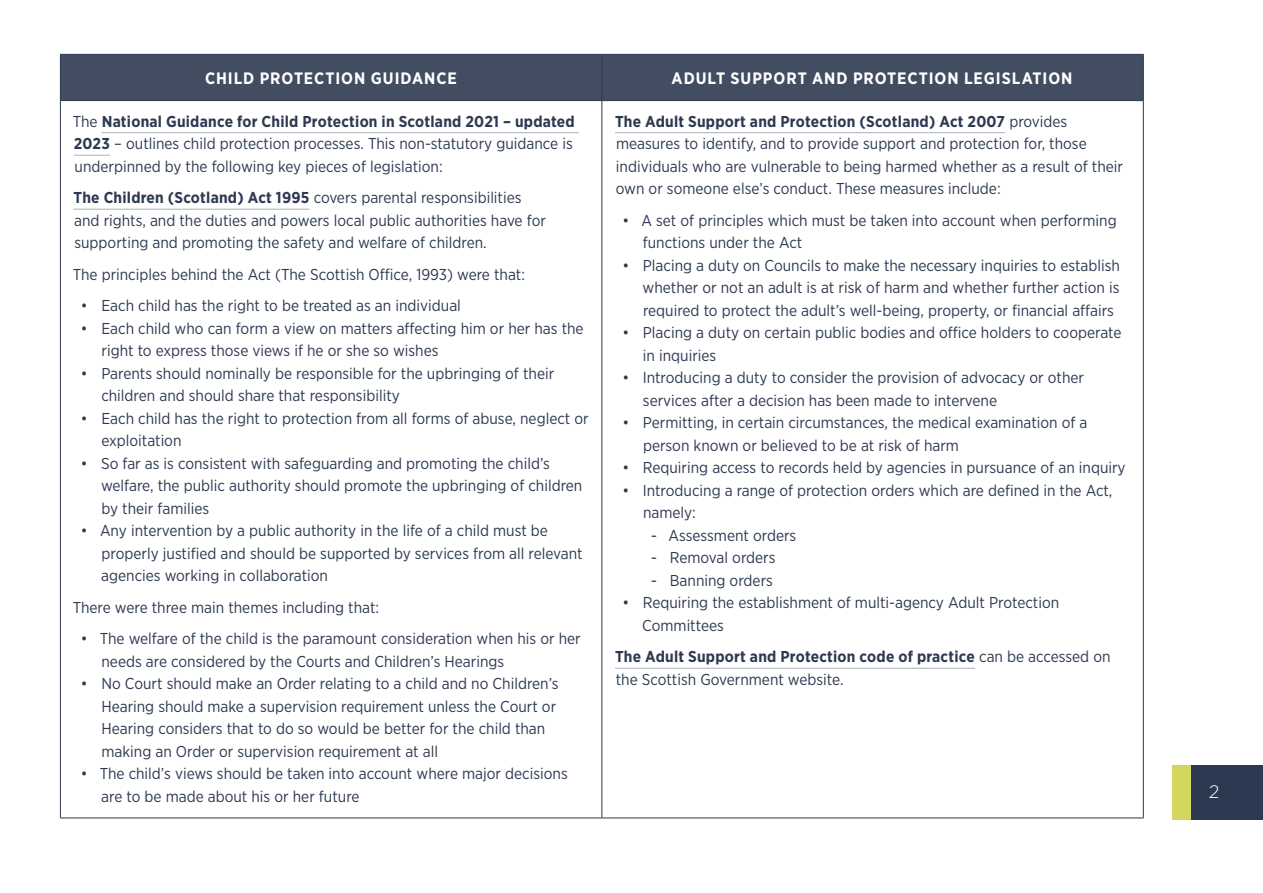
<style>
.page{position:relative;width:1263px;height:893px;background:#fff}
.page>*{position:absolute;margin:0;border:0;box-sizing:border-box;transform-origin:0 0}
.t1{font:300 18px "Gotham";color:#fff}
.Table_Heading_Primary{font:700 16.5px "Gotham Narrow";letter-spacing:.055em;color:#fff}
.Table_Data{font:15.75px/22.5px "Gotham Narrow";color:#2d3951}
.s1{font-weight:700}
.s2{font-family:"Gotham"}
</style>
<div class="page">
<div style="left:1191px;top:765px;width:72px;height:54px;background:#2d3951"></div>
<div style="left:1173px;top:765px;width:18px;height:54px;background:#d3d55c"></div>
<div style="left:61px;top:55px;width:1082px;height:45px;background:#424d62"></div>
<hr style="left:601px;top:55px;width:1px;height:45px;background:#2d3951">
<hr style="left:60px;top:54px;width:542px;height:1px;background:#2d3951">
<hr style="left:60px;top:55px;width:1px;height:45px;background:#2d3951">
<hr style="left:602px;top:54px;width:542px;height:1px;background:#2d3951">
<hr style="left:1143px;top:55px;width:1px;height:45px;background:#2d3951">
<hr style="left:60px;top:100px;width:542px;height:1px;background:#2d3951">
<hr style="left:602px;top:100px;width:542px;height:1px;background:#2d3951">
<hr style="left:60px;top:101px;width:1px;height:717px;background:#2d3951">
<hr style="left:60px;top:818px;width:542px;height:1px;background:#2d3951">
<hr style="left:601px;top:101px;width:1px;height:717px;background:#2d3951">
<hr style="left:1143px;top:101px;width:1px;height:717px;background:#2d3951">
<hr style="left:602px;top:818px;width:542px;height:1px;background:#2d3951">
<hr style="left:102px;top:132px;width:477px;height:1px;background:#abb0b9">
<hr style="left:74px;top:155px;width:36px;height:1px;background:#abb0b9">
<hr style="left:74px;top:209px;width:236px;height:1px;background:#abb0b9">
<hr style="left:615px;top:132px;width:390px;height:1px;background:#abb0b9">
<hr style="left:615px;top:668px;width:360px;height:1px;background:#abb0b9">
<p class="Table_Heading_Primary" style="left:205px;top:68px;width:253px">CHILD PROTECTION GUIDANCE</p>
<p class="Table_Heading_Primary" style="left:672px;top:68px;width:402px">ADULT SUPPORT AND PROTECTION LEGISLATION</p>
<p class="Table_Data" style="left:73px;top:110px;width:504px">The <span class="s1">National Guidance for Child Protection in Scotland 2021 – updated<br>2023</span> – outlines child protection processes. This non-statutory guidance is underpinned by the following key pieces of legislation:</p>
<p class="Table_Data" style="left:74px;top:186px;width:474px"><span class="s1">The Children (Scotland) Act 1995</span> covers parental responsibilities and rights, and the duties and powers local public authorities have for supporting and promoting the safety and welfare of children.</p>
<p class="Table_Data" style="left:73px;top:263px;width:454px">The principles behind the Act (The Scottish Office, 1993) were that:</p>
<p class="Table_Data" style="left:81px;top:294px;width:381px">• Each child has the right to be treated as an individual</p>
<p class="Table_Data" style="left:102px;top:317px;width:484px;text-indent:-21px">• Each child who can form a view on matters affecting him or her has the right to express those views if he or she so wishes</p>
<p class="Table_Data" style="left:101px;top:362px;width:454px;text-indent:-20px">• Parents should nominally be responsible for the upbringing of their children and should share that responsibility</p>
<p class="Table_Data" style="left:101px;top:407px;width:489px;text-indent:-20px">• Each child has the right to protection from all forms of abuse, neglect or exploitation</p>
<p class="Table_Data" style="left:101px;top:452px;width:483px;text-indent:-20px">• So far as is consistent with safeguarding and promoting the child’s welfare, the public authority should promote the upbringing of children by their families</p>
<p class="Table_Data" style="left:101px;top:519px;width:483px;text-indent:-20px">• Any intervention by a public authority in the life of a child must be properly justified and should be supported by services from all relevant agencies working in collaboration</p>
<p class="Table_Data" style="left:73px;top:596px;width:308px">There were three main themes including that:</p>
<p class="Table_Data" style="left:102px;top:627px;width:481px;text-indent:-21px">• The welfare of the child is the paramount consideration when his or her needs are considered by the Courts and Children’s Hearings</p>
<p class="Table_Data" style="left:101px;top:672px;width:459px;text-indent:-20px">• No Court should make an Order relating to a child and no Children’s Hearing should make a supervision requirement unless the Court or Hearing considers that to do so would be better for the child than making an Order or supervision requirement at all</p>
<p class="Table_Data" style="left:101px;top:762px;width:468px;text-indent:-20px">• The child’s views should be taken into account where major decisions are to be made about his or her future</p>
<p class="Table_Data" style="left:615px;top:110px;width:510px"><span class="s1">The Adult Support and Protection (Scotland) Act 2007</span> provides measures to identify, and to provide support and protection for, those individuals who are vulnerable to being harmed whether as a result of their own or someone else’s conduct. These measures include:</p>
<p class="Table_Data" style="left:643px;top:209px;width:475px;text-indent:-20px">• A set of principles which must be taken into account when performing functions under the Act</p>
<p class="Table_Data" style="left:642px;top:254px;width:479px;text-align:justify;text-indent:-20px">• Placing a duty on Councils to make the necessary inquiries to establish whether or not an adult is at risk of harm and whether further action is required to protect the adult’s well-being, property, or financial affairs</p>
<p class="Table_Data" style="left:643px;top:321px;width:480px;text-indent:-21px">• Placing a duty on certain public bodies and office holders to cooperate in inquiries</p>
<p class="Table_Data" style="left:643px;top:366px;width:443px;text-indent:-21px">• Introducing a duty to consider the provision of advocacy or other services after a decision has been made to intervene</p>
<p class="Table_Data" style="left:643px;top:411px;width:446px;text-indent:-21px">• Permitting, in certain circumstances, the medical examination of a person known or believed to be at risk of harm</p>
<p class="Table_Data" style="left:622px;top:456px;width:505px">• Requiring access to records held by agencies in pursuance of an inquiry</p>
<p class="Table_Data" style="left:643px;top:479px;width:471px;text-indent:-21px">• Introducing a range of protection orders which are defined in the Act, namely:</p>
<p class="Table_Data" style="left:651px;top:524px;width:147px"><span class="s2">-</span> Assessment orders</p>
<p class="Table_Data" style="left:651px;top:546px;width:126px"><span class="s2">-</span> Removal orders</p>
<p class="Table_Data" style="left:651px;top:569px;width:123px"><span class="s2">-</span> Banning orders</p>
<p class="Table_Data" style="left:642px;top:591px;width:418px;text-indent:-20px">• Requiring the establishment of multi-agency Adult Protection<br>Committees</p>
<p class="Table_Data" style="left:615px;top:645px;width:497px"><span class="s1">The Adult Support and Protection code of practice</span> can be accessed on the Scottish Government website.</p>
<p class="t1" style="left:1209px;top:781px;width:12px">2</p>
</div>
